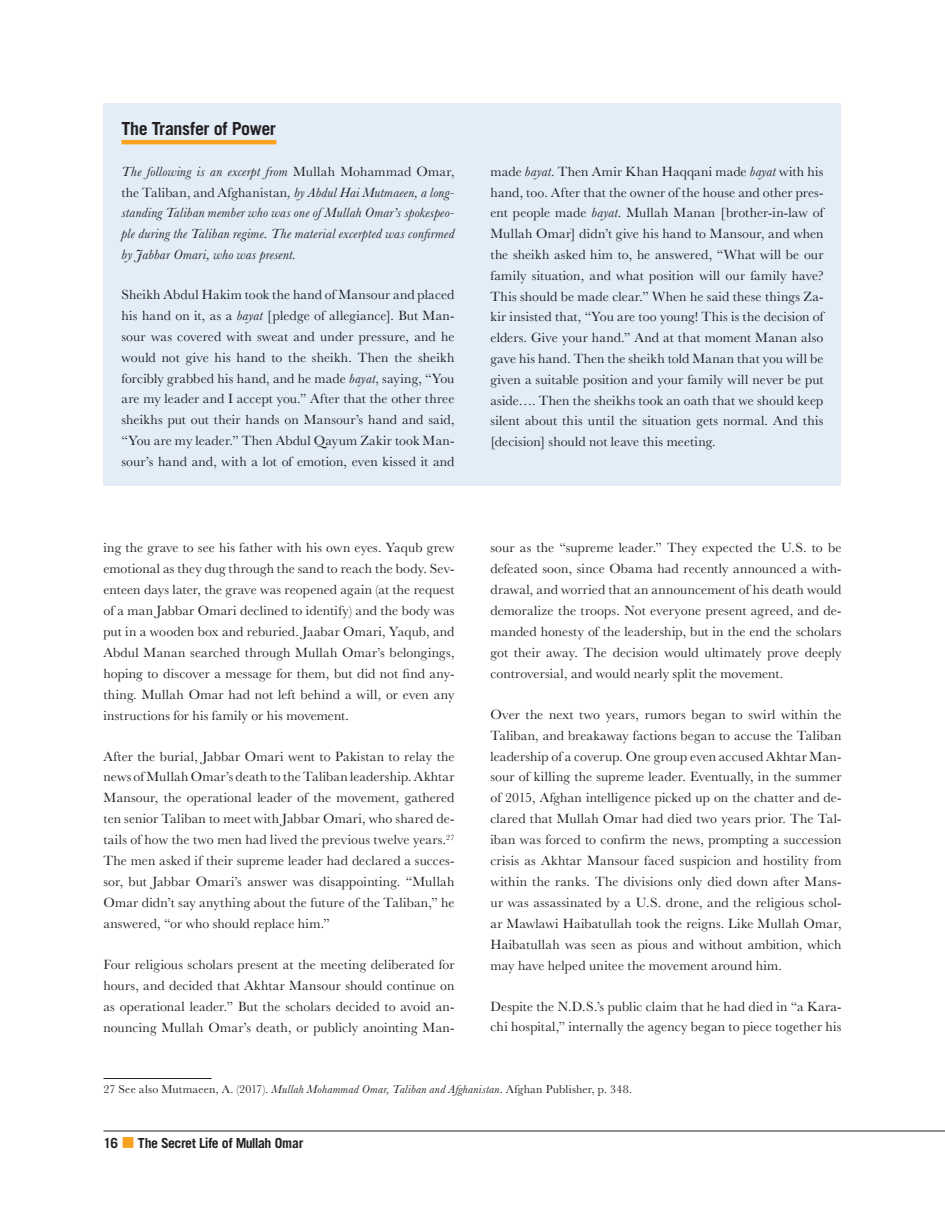
<style>
.page{position:relative;width:945px;height:1215px;background:#fff}
.page>*{position:absolute;margin:0;border:0;box-sizing:border-box;transform-origin:0 0}
.t1{font:700 18px "Trade Gothic";letter-spacing:-.02em;color:#231f20}
.t2{font:13.8px/21px "Baskerville";letter-spacing:.01em;color:#1e1f1e;text-align:justify}
.t3{font:italic 13.8px/20.9px "Baskerville";letter-spacing:.015em;color:#1e1f1e;text-align:justify}
.t4{font:700 13.8px "Trade Gothic";letter-spacing:-.035em;color:#231f20}
.t5{font:12px "Baskerville";letter-spacing:.015em;color:#231f20}
.s1{font-style:normal;color:#231f20}
.s2{font-style:italic}
.s3{font-family:"Universal Newswith Comm Pi";font-weight:400;font-size:13.5px;color:#f9a220}
</style>
<div class="page">
<hr style="left:104px;top:1131px;width:841px;height:1px;background:#231f20">
<hr style="left:104px;top:1078px;width:108px;height:1px;background:#231f20">
<div style="left:104px;top:104px;width:738px;height:382px;background:#e2edf8"></div>
<hr style="left:122px;top:140px;width:154px;height:4px;background:#f9a220">
<h1 class="t1" style="left:122px;top:118px;width:156px">The Transfer of Power</h1>
<p class="t3" style="left:122px;top:161px;width:335px">The following is an excerpt from <span class="s1">Mullah Mohammad Omar, the Taliban, and Afghanistan</span>, by Abdul Hai Mutmaeen, a long&shy;standing Taliban member who was one of Mullah Omar’s spokespeo&shy;ple during the Taliban regime. The material excerpted was confirmed by Jabbar Omari, who was present.</p>
<p class="t2" style="left:122px;top:285px;width:335px">Sheikh Abdul Hakim took the hand of Mansour and placed his hand on it, as a <span class="s2">bayat</span> [pledge of allegiance]. But Man&shy;sour was covered with sweat and under pressure, and he would not give his hand to the sheikh. Then the sheikh forcibly grabbed his hand, and he made <span class="s2">bayat</span>, saying, “You are my leader and I accept you.” After that the other three sheikhs put out their hands on Mansour’s hand and said, “You are my leader.” Then Abdul Qayum Zakir took Man&shy;sour’s hand and, with a lot of emotion, even kissed it and</p>
<p class="t2" style="left:104px;top:538px;width:353px">ing the grave to see his father with his own eyes. Yaqub grew emotional as they dug through the sand to reach the body. Sev&shy;enteen days later, the grave was reopened again (at the request of a man Jabbar Omari declined to identify) and the body was put in a wooden box and reburied. Jaabar Omari, Yaqub, and Abdul Manan searched through Mullah Omar’s belongings, hoping to discover a message for them, but did not find any&shy;thing. Mullah Omar had not left behind a will, or even any instructions for his family or his movement.</p>
<p class="t2" style="left:104px;top:746px;width:353px">After the burial, Jabbar Omari went to Pakistan to relay the news of Mullah Omar’s death to the Taliban leadership. Akhtar Mansour, the operational leader of the movement, gathered ten senior Taliban to meet with Jabbar Omari, who shared de&shy;tails of how the two men had lived the previous twelve years.<sup>27<br></sup>The men asked if their supreme leader had declared a succes&shy;sor, but Jabbar Omari’s answer was disappointing. “Mullah Omar didn’t say anything about the future of the Taliban,” he answered, “or who should replace him.”</p>
<p class="t2" style="left:104px;top:954px;width:353px">Four religious scholars present at the meeting deliberated for hours, and decided that Akhtar Mansour should continue on as operational leader.” But the scholars decided to avoid an&shy;nouncing Mullah Omar’s death, or publicly anointing Man-</p>
<p class="t2" style="left:491px;top:161px;width:335px">made <span class="s2">bayat</span>. Then Amir Khan Haqqani made <span class="s2">bayat</span> with his hand, too. After that the owner of the house and other pres&shy;ent people made <span class="s2">bayat</span>. Mullah Manan [brother-in-law of Mullah Omar] didn’t give his hand to Mansour, and when the sheikh asked him to, he answered, “What will be our family situation, and what position will our family have?<br>This should be made clear.” When he said these things Za&shy;kir insisted that, “You are too young! This is the decision of elders. Give your hand.” And at that moment Manan also gave his hand. Then the sheikh told Manan that you will be given a suitable position and your family will never be put aside…. Then the sheikhs took an oath that we should keep silent about this until the situation gets normal. And this [decision] should not leave this meeting.</p>
<p class="t2" style="left:490px;top:538px;width:353px">sour as the “supreme leader.” They expected the U.S. to be defeated soon, since Obama had recently announced a with&shy;drawal, and worried that an announcement of his death would demoralize the troops. Not everyone present agreed, and de&shy;manded honesty of the leadership, but in the end the scholars got their away. The decision would ultimately prove deeply controversial, and would nearly split the movement.</p>
<p class="t2" style="left:490px;top:704px;width:353px">Over the next two years, rumors began to swirl within the Taliban, and breakaway factions began to accuse the Taliban leadership of a coverup. One group even accused Akhtar Man&shy;sour of killing the supreme leader. Eventually, in the summer of 2015, Afghan intelligence picked up on the chatter and de&shy;clared that Mullah Omar had died two years prior. The Tal&shy;iban was forced to confirm the news, prompting a succession crisis as Akhtar Mansour faced suspicion and hostility from within the ranks. The divisions only died down after Mans&shy;ur was assassinated by a U.S. drone, and the religious schol&shy;ar Mawlawi Haibatullah took the reigns. Like Mullah Omar, Haibatullah was seen as pious and without ambition, which may have helped unitee the movement around him.</p>
<p class="t2" style="left:490px;top:996px;width:353px">Despite the N.D.S.’s public claim that he had died in “a Kara&shy;chi hospital,” internally the agency began to piece together his</p>
<p class="t5" style="left:104px;top:1082px;width:530px">27 See also Mutmaeen, A. (2017). <span class="s2">Mullah Mohammad Omar, Taliban and Afghanistan</span>. Afghan Publisher, p. 348.</p>
<p class="t4" style="left:104px;top:1134px;width:201px">16 <span class="s3">m</span> The Secret Life of Mullah Omar</p>
</div>
